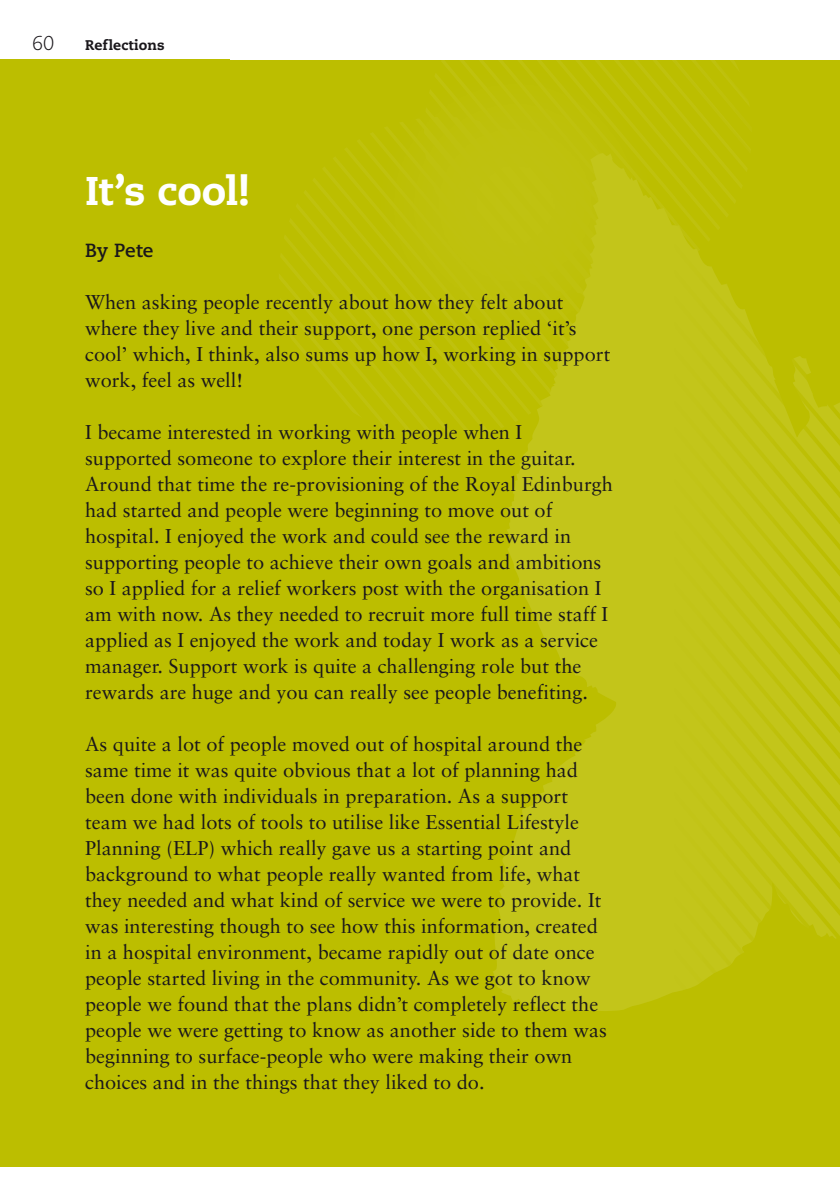
<style>
.page{position:relative;width:840px;height:1191px;background:#fff}
.page>*{position:absolute;margin:0;border:0;box-sizing:border-box;transform-origin:0 0}
.t1{font:800 40px "Caecilia LT";letter-spacing:-.01em;color:#fff}
.t2{font:20px/26px "Sabon LT";color:#1a171b}
.t3{font:300 20px "Caecilia LT";color:#1a171b}
.t4{font:700 19px "Caecilia LT";color:#1a171b}
.t5{font:800 14px "Caecilia LT";letter-spacing:.015em;color:#1a171b}
</style>
<div class="page">
<svg style="left:839px;top:772px;width:1px;height:395px"></svg>
<div style="left:0;top:59px;width:839px;height:1108px;background:#bcbe00"></div>
<svg style="left:424px;top:59px;width:248px;height:94px"></svg>
<svg style="left:279px;top:117px;width:327px;height:321px"></svg>
<svg style="left:492px;top:153px;width:180px;height:859px;fill:#c3c51a"></svg>
<svg style="left:672px;top:59px;width:167px;height:934px"></svg>
<p class="t3" style="left:32px;top:32px;width:24px">60</p>
<p class="t5" style="left:85px;top:36px;width:81px">Reflections</p>
<h1 class="t1" style="left:85px;top:166px;width:166px">It’s cool!</h1>
<p class="t4" style="left:85px;top:239px;width:70px">By Pete</p>
<p class="t2" style="left:85px;top:289px;width:526px">When asking people recently about how they felt about where they live and their support, one person replied ‘it’s cool’ which, I think, also sums up how I, working in support work, feel as well!</p>
<p class="t2" style="left:85px;top:419px;width:529px">I became interested in working with people when I supported someone to explore their interest in the guitar.<br>Around that time the re-provisioning of the Royal Edinburgh had started and people were beginning to move out of hospital. I enjoyed the work and could see the reward in supporting people to achieve their own goals and ambitions so I applied for a relief workers post with the organisation I am with now. As they needed to recruit more full time staff I applied as I enjoyed the work and today I work as a service manager. Support work is quite a challenging role but the rewards are huge and you can really see people benefiting.</p>
<p class="t2" style="left:85px;top:731px;width:523px">As quite a lot of people moved out of hospital around the same time it was quite obvious that a lot of planning had been done with individuals in preparation. As a support team we had lots of tools to utilise like Essential Lifestyle Planning (ELP) which really gave us a starting point and background to what people really wanted from life, what they needed and what kind of service we were to provide. It was interesting though to see how this information, created in a hospital environment, became rapidly out of date once people started living in the community. As we got to know people we found that the plans didn’t completely reflect the people we were getting to know as another side to them was beginning to surface-people who were making their own choices and in the things that they liked to do.</p>
</div>
